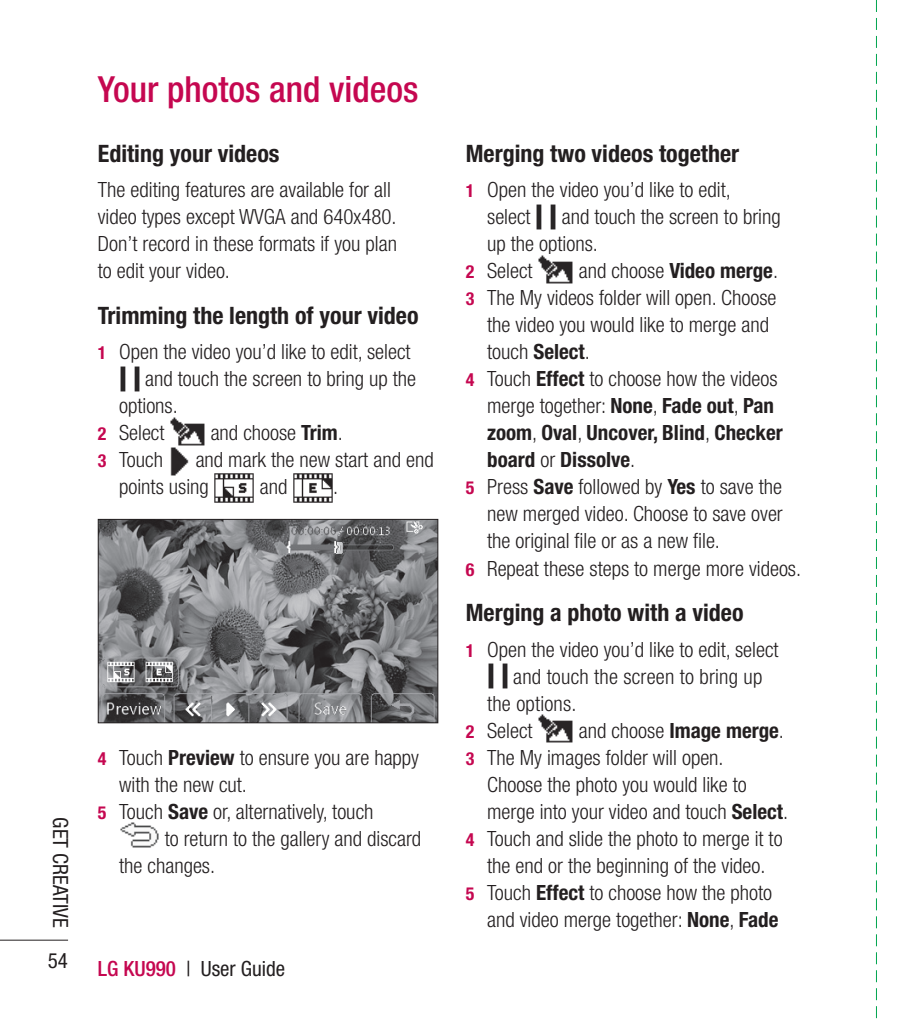
<style>
.page{position:relative;width:902px;height:1021px;background:#fff}
.page>*{position:absolute;margin:0;border:0;box-sizing:border-box;transform-origin:0 0}
.t1{font:500 condensed 36px "Helvetica Neue LT Pro";color:#c50750}
.t2{font:700 condensed 24px "Helvetica Neue LT Pro";color:#231f20}
.t3{font:300 condensed 21px/27px "Helvetica Neue LT Pro";color:#231f20}
.t4{font:700 condensed 21px "Helvetica Neue LT Pro";color:#231f20}
.t5{font:condensed 21px "Helvetica Neue LT Pro";color:#231f20}
.s1{font-weight:700;font-size:18px;color:#c50750}
.s2{font-weight:700}
.s3{font-weight:500;color:#c50750}
.s4{font-weight:300}
</style>
<div class="page">
<hr style="left:0;top:939px;width:68px;height:1px;background:#231f20">
<img style="left:120px;top:366px;width:20px;height:26px">
<img style="left:170px;top:417px;width:35px;height:29px">
<img style="left:170px;top:447px;width:19px;height:29px">
<img style="left:214px;top:473px;width:40px;height:30px">
<img style="left:293px;top:473px;width:40px;height:30px">
<img style="left:120px;top:822px;width:39px;height:26px">
<img style="left:536px;top:204px;width:20px;height:26px">
<img style="left:538px;top:255px;width:35px;height:29px">
<img style="left:488px;top:663px;width:20px;height:26px">
<img style="left:538px;top:714px;width:35px;height:29px">
<img style="left:100px;top:521px;width:336px;height:200px">
<div style="left:98px;top:519px;width:340px;height:204px;border:1px solid #231f20"></div>
<h1 class="t1" style="left:98px;top:76px;width:322px">Your photos and videos</h1>
<p class="t2" style="left:98px;top:144px;width:183px">Editing your videos</p>
<p class="t3" style="left:98px;top:178px;width:300px">The editing features are available for all video types except WVGA and 640x480.<br>Don’t record in these formats if you plan to edit your video.</p>
<p class="t2" style="left:98px;top:306px;width:322px">Trimming the length of your video</p>
<p class="t3" style="left:98px;top:340px;width:314px"><span class="s1">1</span> Open the video you’d like to edit, select</p>
<p class="t3" style="left:145px;top:367px;width:272px">and touch the screen to bring up the</p>
<p class="t3" style="left:119px;top:394px;width:60px">options.</p>
<p class="t3" style="left:98px;top:421px;width:68px"><span class="s1">2</span> Select</p>
<p class="t3" style="left:211px;top:421px;width:134px">and choose <span class="s2">Trim</span>.</p>
<p class="t3" style="left:98px;top:448px;width:67px"><span class="s1">3</span> Touch</p>
<p class="t3" style="left:119px;top:448px;width:316px;text-indent:76px">and mark the new start and end points using</p>
<p class="t3" style="left:260px;top:475px;width:29px">and</p>
<p class="t3" style="left:333px;top:475px;width:7px">.</p>
<p class="t5" style="left:68px;top:817px;width:112px;rotate:90deg">GET CREATIVE</p>
<p class="t5" style="left:48px;top:952px;width:22px">54</p>
<p class="t3" style="left:98px;top:745px;width:323px"><span class="s1">4</span> Touch <span class="s2">Preview</span> to ensure you are happy</p>
<p class="t3" style="left:119px;top:772px;width:129px">with the new cut.</p>
<p class="t3" style="left:98px;top:799px;width:277px"><span class="s1">5</span> Touch <span class="s2">Save</span> or, alternatively, touch</p>
<p class="t3" style="left:165px;top:826px;width:258px">to return to the gallery and discard</p>
<p class="t3" style="left:119px;top:853px;width:97px">the changes.</p>
<p class="t5" style="left:98px;top:961px;width:189px"><span class="s3">LG KU990</span> | User Guide</p>
<p class="t2" style="left:466px;top:144px;width:275px">Merging two videos together</p>
<p class="t3" style="left:487px;top:178px;width:245px;text-indent:-21px"><span class="s1">1</span> Open the video you’d like to edit, select</p>
<p class="t3" style="left:561px;top:205px;width:220px">and touch the screen to bring</p>
<p class="t3" style="left:487px;top:232px;width:112px">up the options.</p>
<p class="t3" style="left:466px;top:259px;width:68px"><span class="s1">2</span> Select</p>
<p class="t3" style="left:578px;top:259px;width:201px">and choose <span class="s2">Video merge</span>.</p>
<p class="t3" style="left:466px;top:286px;width:312px"><span class="s1">3</span> The My videos folder will open. Choose</p>
<p class="t3" style="left:487px;top:313px;width:283px">the video you would like to merge and</p>
<p class="t3" style="left:487px;top:340px;width:104px">touch <span class="s2">Select</span>.</p>
<p class="t3" style="left:466px;top:367px;width:313px"><span class="s1">4</span> Touch <span class="s2">Effect</span> to choose how the videos</p>
<p class="t3" style="left:487px;top:394px;width:288px">merge together: <span class="s2">None</span>, <span class="s2">Fade out</span>, <span class="s2">Pan</span></p>
<p class="t4" style="left:487px;top:425px;width:297px">zoom<span class="s4">,</span> Oval<span class="s4">,</span> Uncover, Blind<span class="s4">,</span> Checker</p>
<p class="t4" style="left:487px;top:452px;width:149px">board <span class="s4">or</span> Dissolve<span class="s4">.</span></p>
<p class="t3" style="left:466px;top:475px;width:317px"><span class="s1">5</span> Press <span class="s2">Save</span> followed by <span class="s2">Yes</span> to save the</p>
<p class="t3" style="left:487px;top:502px;width:297px">new merged video. Choose to save over</p>
<p class="t3" style="left:487px;top:529px;width:234px">the original file or as a new file.</p>
<p class="t3" style="left:466px;top:556px;width:337px"><span class="s1">6</span> Repeat these steps to merge more videos.</p>
<p class="t2" style="left:466px;top:603px;width:279px">Merging a photo with a video</p>
<p class="t3" style="left:466px;top:637px;width:314px"><span class="s1">1</span> Open the video you’d like to edit, select</p>
<p class="t3" style="left:513px;top:664px;width:250px">and touch the screen to bring up</p>
<p class="t3" style="left:487px;top:691px;width:91px">the options.</p>
<p class="t3" style="left:466px;top:718px;width:68px"><span class="s1">2</span> Select</p>
<p class="t3" style="left:578px;top:718px;width:207px">and choose <span class="s2">Image merge</span>.</p>
<p class="t3" style="left:466px;top:745px;width:259px"><span class="s1">3</span> The My images folder will open.</p>
<p class="t3" style="left:487px;top:772px;width:261px">Choose the photo you would like to</p>
<p class="t3" style="left:487px;top:799px;width:302px">merge into your video and touch <span class="s2">Select</span>.</p>
<p class="t3" style="left:466px;top:826px;width:318px"><span class="s1">4</span> Touch and slide the photo to merge it to</p>
<p class="t3" style="left:487px;top:853px;width:280px">the end or the beginning of the video.</p>
<p class="t3" style="left:466px;top:880px;width:308px"><span class="s1">5</span> Touch <span class="s2">Effect</span> to choose how the photo</p>
<p class="t3" style="left:487px;top:907px;width:293px">and video merge together: <span class="s2">None</span>, <span class="s2">Fade</span></p>
</div>
